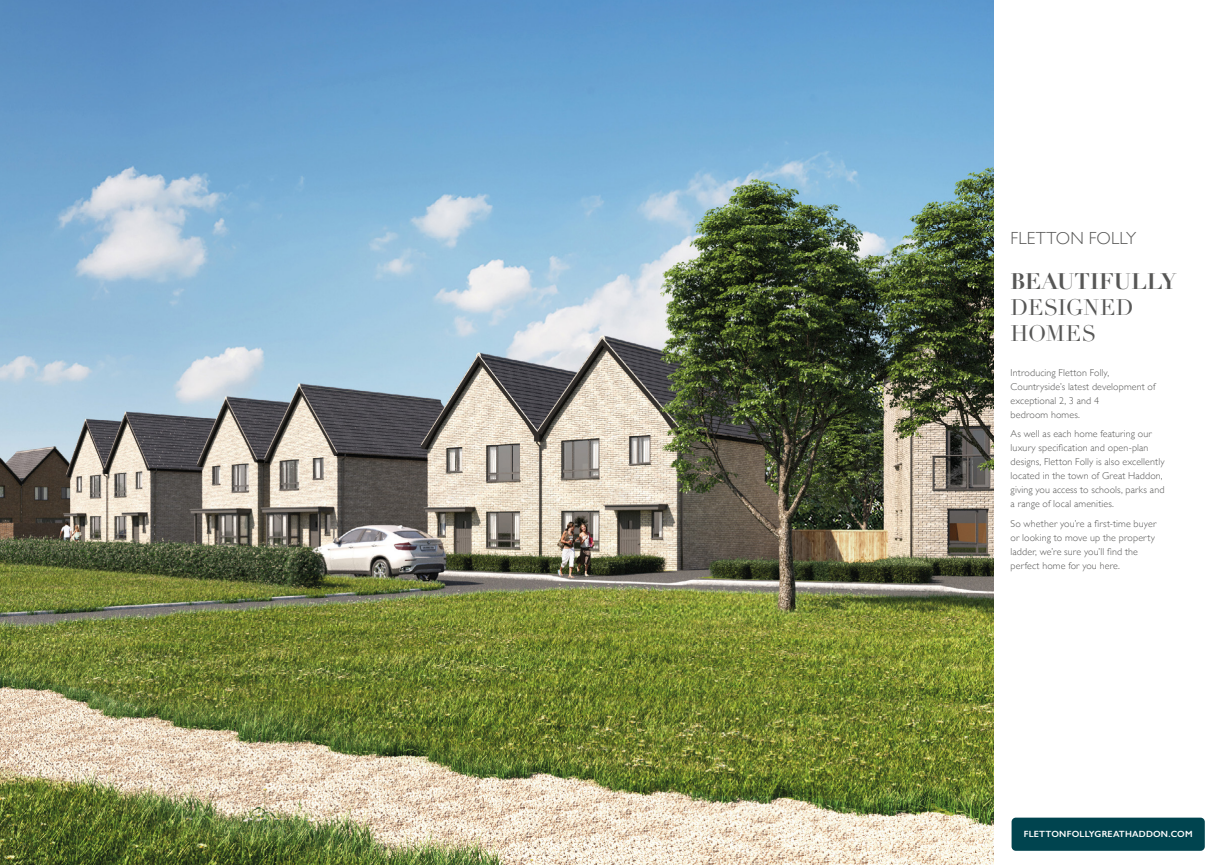
<style>
.page{position:relative;width:1219px;height:865px;background:#fff}
.page>*{position:absolute;margin:0;border:0;box-sizing:border-box;transform-origin:0 0}
.t1{font:22px/26px "Didot";color:#575756}
.t2{font:700 22px "Didot";letter-spacing:-.005em;color:#575756}
.t3{font:300 17.5px "Gill Sans";letter-spacing:.005em;color:#575756}
.t4{font:300 10px/14px "Gill Sans";letter-spacing:.01em;color:#575756}
.t5{font:600 9px "Gill Sans";letter-spacing:.02em;color:#fff}
</style>
<div class="page">
<img style="left:0;top:0;width:994px;height:865px">
<div style="left:1011px;top:817px;width:194px;height:33px;background:#00444f;border-radius:4px"></div>
<h2 class="t3" style="left:1011px;top:225px;width:127px">FLETTON FOLLY</h2>
<h1 class="t2" style="left:1011px;top:267px;width:167px">BEAUTIFULLY</h1>
<h1 class="t1" style="left:1011px;top:295px;width:125px">DESIGNED<br>HOMES</h1>
<p class="t4" style="left:1011px;top:365px;width:146px">Introducing Fletton Folly,<br>Countryside’s latest development of exceptional 2, 3 and 4<br>bedroom homes.</p>
<p class="t4" style="left:1011px;top:426px;width:155px">As well as each home featuring our luxury specification and open-plan designs, Fletton Folly is also excellently located in the town of Great Haddon, giving you access to schools, parks and a range of local amenities.</p>
<p class="t4" style="left:1011px;top:516px;width:147px">So whether you’re a first-time buyer or looking to move up the property ladder, we’re sure you’ll find the perfect home for you here.</p>
<p class="t5" style="left:1024px;top:829px;width:170px">FLETTONFOLLYGREATHADDON.COM</p>
</div>
